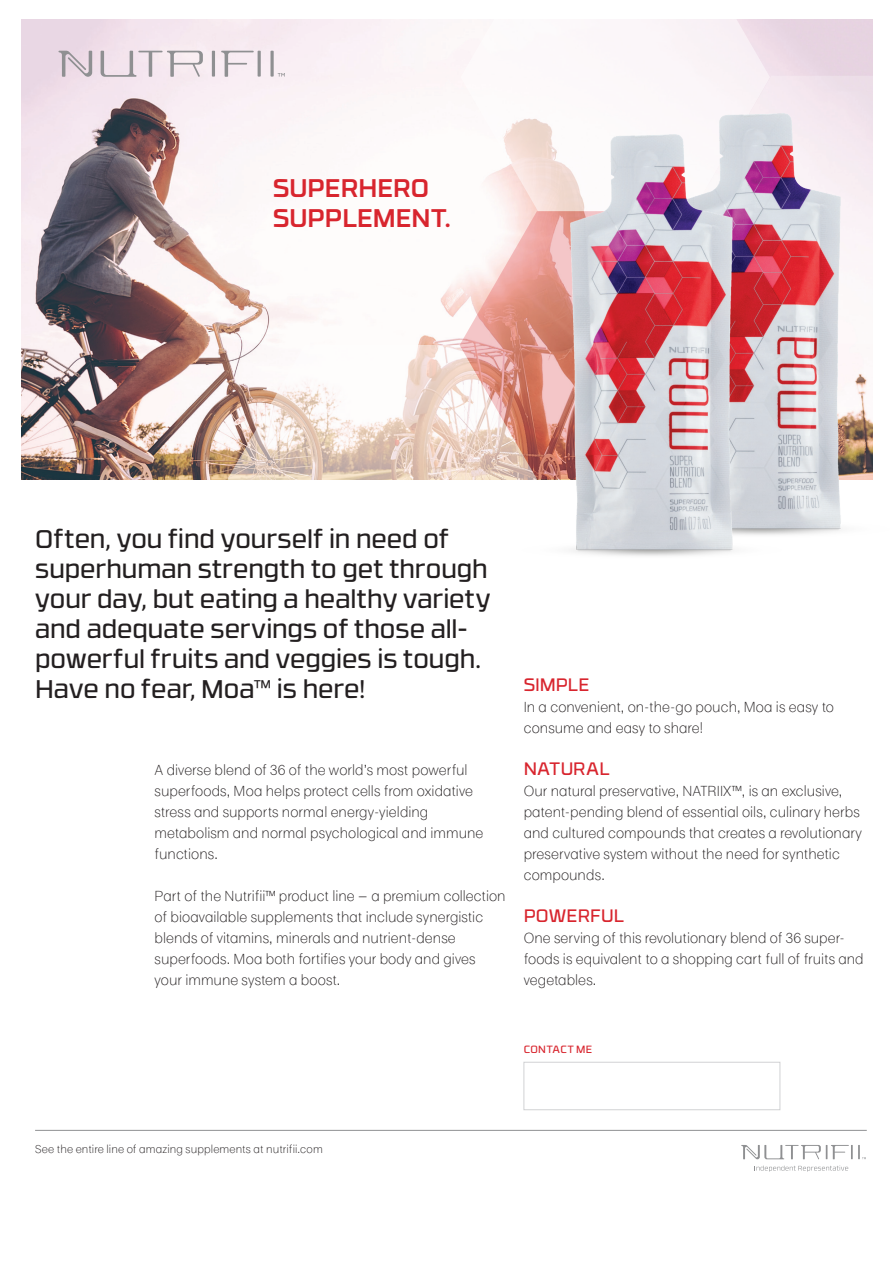
<style>
.page{position:relative;width:893px;height:1263px;background:#fff}
.page>*{position:absolute;margin:0;border:0;box-sizing:border-box;transform-origin:0 0}
.t1{font:25.5px/30px "RB No 3.1";color:#231f20}
.t2{font:500 25.5px/30px "RB No 3.1";color:#d8252e}
.t3{font:18px "RB No 3.1";letter-spacing:.005em;color:#d8252e}
.t4{font:300 13.5px/21px "Moriston";letter-spacing:.005em;color:#231f20}
.t5{font:300 10.5px "Moriston";letter-spacing:.005em;color:#231f20}
.t6{font:10.5px "RB No 3.1";letter-spacing:.025em;color:#d8252e}
</style>
<div class="page">
<img style="left:21px;top:19px;width:851px;height:460px">
<svg style="left:228px;top:345px;width:291px;height:135px"></svg>
<svg style="left:461px;top:19px;width:309px;height:192px"></svg>
<svg style="left:694px;top:76px;width:179px;height:38px;fill:#f5eaf1"></svg>
<hr style="left:35px;top:1130px;width:832px;height:1px;background:#8f9092">
<svg style="left:460px;top:211px;width:59px;height:268px"></svg>
<img style="left:627px;top:114px;width:246px;height:421px">
<img style="left:519px;top:135px;width:265px;height:421px">
<hr style="left:212px;top:51px;width:3px;height:26px;background:#8f9092">
<hr style="left:258px;top:51px;width:3px;height:26px;background:#8f9092">
<svg style="left:270px;top:51px;width:4px;height:26px"></svg>
<svg style="left:221px;top:51px;width:33px;height:26px"></svg>
<svg style="left:101px;top:51px;width:102px;height:26px;background:#ded3da"></svg>
<svg style="left:59px;top:51px;width:33px;height:26px"></svg>
<svg style="left:278px;top:73px;width:7px;height:4px"></svg>
<div style="left:524px;top:1062px;width:256px;height:48px;border:1px solid #d1d2d4"></div>
<svg style="left:756px;top:1165px;width:92px;height:6px"></svg>
<svg style="left:741px;top:1145px;width:125px;height:14px"></svg>
<h1 class="t2" style="left:273px;top:171px;width:179px">SUPERHERO<br>SUPPLEMENT.</h1>
<h1 class="t1" style="left:35px;top:522px;width:457px">Often, you find yourself in need of superhuman strength to get through your day, but eating a healthy variety and adequate servings of those all&shy;powerful fruits and veggies is tough.<br>Have no fear, Moa™ is here!</h1>
<p class="t4" style="left:155px;top:759px;width:330px">A diverse blend of 36 of the world’s most powerful superfoods, Moa helps protect cells from oxidative stress and supports normal energy-yielding metabolism and normal psychological and immune functions.</p>
<p class="t4" style="left:155px;top:885px;width:353px">Part of the Nutrifii™ product line — a premium collection of bioavailable supplements that include synergistic blends of vitamins, minerals and nutrient-dense superfoods. Moa both fortifies your body and gives your immune system a boost.</p>
<h2 class="t3" style="left:524px;top:671px;width:67px">SIMPLE</h2>
<p class="t4" style="left:524px;top:696px;width:312px">In a convenient, on-the-go pouch, Moa is easy to consume and easy to share!</p>
<h2 class="t3" style="left:524px;top:755px;width:87px">NATURAL</h2>
<p class="t4" style="left:524px;top:780px;width:340px">Our natural preservative, NATRIIX™, is an exclusive, patent-pending blend of essential oils, culinary herbs and cultured compounds that creates a revolutionary preservative system without the need for synthetic compounds.</p>
<h2 class="t3" style="left:524px;top:902px;width:102px">POWERFUL</h2>
<p class="t4" style="left:524px;top:927px;width:341px">One serving of this revolutionary blend of 36 super&shy;foods is equivalent to a shopping cart full of fruits and vegetables.</p>
<p class="t6" style="left:524px;top:1041px;width:70px">CONTACT ME</p>
<p class="t5" style="left:35px;top:1141px;width:289px">See the entire line of amazing supplements at nutrifii.com</p>
</div>
